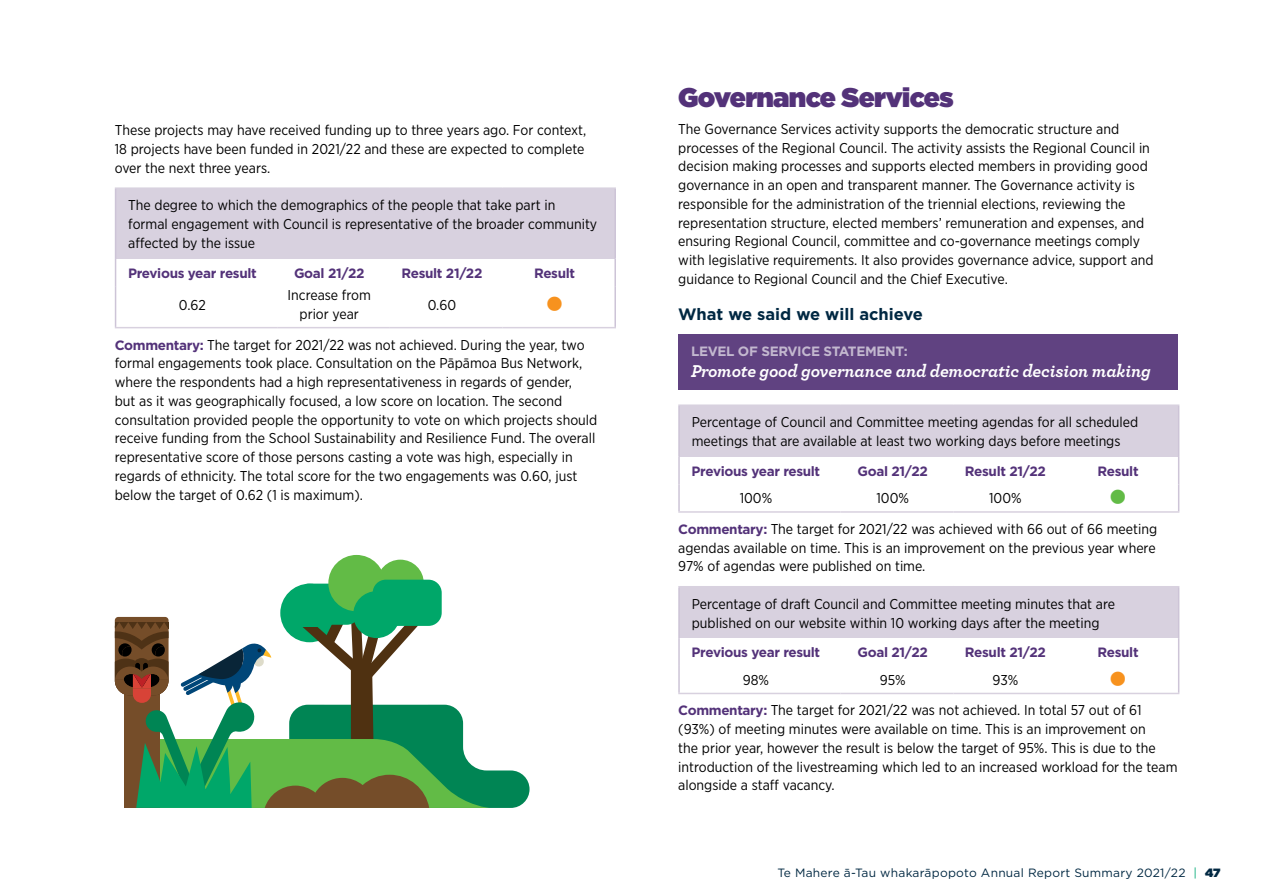
<style>
.page{position:relative;width:1263px;height:893px;background:#fff}
.page>*{position:absolute;margin:0;border:0;box-sizing:border-box;transform-origin:0 0}
.t1{font:900 27px "Gotham";letter-spacing:-.025em;color:#533279}
.t2{font:italic 700 18px "Archer";letter-spacing:-.01em;color:#fff}
.t3{font:700 16.5px "Gotham";color:#012842}
.t4{font:14.25px/18.8px "Gotham Narrow";color:#000}
.t5{font:14.25px "Webdings";color:#f7921e}
.t6{font:14.25px "Webdings";color:#62bb46}
.t7{font:700 13.5px "Gotham";letter-spacing:-.025em;color:#533279}
.t8{font:700 13.5px "Gotham";letter-spacing:-.025em;color:#c3b8cf}
.t9{font:12px "Gotham";letter-spacing:.02em;color:#012842}
.s1{font-family:"Gotham";font-weight:700;font-size:13.5px;color:#533279}
.s2{color:#00aa75}
.s3{font-weight:900}
</style>
<div class="page">
<div style="left:116px;top:188px;width:499px;height:70px;background:#d8d1df"></div>
<hr style="left:115px;top:187px;width:162px;height:2px;background:#d8d1df">
<hr style="left:277px;top:187px;width:113px;height:2px;background:#d8d1df">
<hr style="left:390px;top:187px;width:112px;height:2px;background:#d8d1df">
<hr style="left:502px;top:187px;width:114px;height:2px;background:#d8d1df">
<hr style="left:115px;top:327px;width:162px;height:1px;background:#d8d1df">
<hr style="left:277px;top:327px;width:113px;height:1px;background:#d8d1df">
<hr style="left:390px;top:327px;width:112px;height:1px;background:#d8d1df">
<hr style="left:502px;top:327px;width:114px;height:1px;background:#d8d1df">
<hr style="left:115px;top:189px;width:1px;height:69px;background:#cdc4d7">
<hr style="left:614px;top:189px;width:2px;height:69px;background:#cdc4d7">
<svg style="left:115px;top:258px;width:1px;height:28px"></svg>
<hr style="left:614px;top:258px;width:2px;height:28px;background:#cdc4d7">
<hr style="left:115px;top:286px;width:1px;height:41px;background:#cdc4d7">
<hr style="left:614px;top:286px;width:2px;height:41px;background:#cdc4d7">
<div style="left:678px;top:334px;width:500px;height:56px;background:#604281"></div>
<div style="left:679px;top:405px;width:500px;height:52px;background:#d8d1df"></div>
<hr style="left:678px;top:404px;width:163px;height:2px;background:#d8d1df">
<hr style="left:841px;top:404px;width:112px;height:2px;background:#d8d1df">
<hr style="left:953px;top:404px;width:113px;height:2px;background:#d8d1df">
<hr style="left:1066px;top:404px;width:113px;height:2px;background:#d8d1df">
<hr style="left:678px;top:511px;width:163px;height:2px;background:#d8d1df">
<hr style="left:841px;top:511px;width:112px;height:2px;background:#d8d1df">
<hr style="left:953px;top:511px;width:113px;height:2px;background:#d8d1df">
<hr style="left:1066px;top:511px;width:113px;height:2px;background:#d8d1df">
<hr style="left:678px;top:406px;width:2px;height:51px;background:#cdc4d7">
<hr style="left:1178px;top:406px;width:1px;height:51px;background:#cdc4d7">
<hr style="left:678px;top:457px;width:2px;height:27px;background:#cdc4d7">
<hr style="left:678px;top:484px;width:2px;height:27px;background:#cdc4d7">
<svg style="left:1178px;top:457px;width:1px;height:54px"></svg>
<div style="left:679px;top:587px;width:500px;height:51px;background:#d8d1df"></div>
<hr style="left:678px;top:586px;width:163px;height:1px;background:#d8d1df">
<hr style="left:841px;top:586px;width:112px;height:1px;background:#d8d1df">
<hr style="left:953px;top:586px;width:113px;height:1px;background:#d8d1df">
<hr style="left:1066px;top:586px;width:113px;height:1px;background:#d8d1df">
<hr style="left:678px;top:693px;width:163px;height:1px;background:#d8d1df">
<hr style="left:841px;top:693px;width:112px;height:1px;background:#d8d1df">
<hr style="left:953px;top:693px;width:113px;height:1px;background:#d8d1df">
<hr style="left:1066px;top:693px;width:113px;height:1px;background:#d8d1df">
<hr style="left:678px;top:587px;width:2px;height:51px;background:#cdc4d7">
<hr style="left:1178px;top:587px;width:1px;height:51px;background:#cdc4d7">
<hr style="left:678px;top:638px;width:2px;height:28px;background:#cdc4d7">
<hr style="left:678px;top:666px;width:2px;height:27px;background:#cdc4d7">
<svg style="left:1178px;top:638px;width:1px;height:55px"></svg>
<div style="left:377px;top:560px;width:47px;height:47px;background:#62bb46;border-radius:50%"></div>
<div style="left:328px;top:555px;width:57px;height:56px;background:#62bb46;border-radius:50%"></div>
<svg style="left:115px;top:580px;width:414px;height:228px"></svg>
<p class="t4" style="left:115px;top:121px;width:473px;text-align:justify">These projects may have received funding up to three years ago. For context, 18 projects have been funded in 2021/22 and these are expected to complete over the next three years.</p>
<p class="t4" style="left:128px;top:196px;width:470px">The degree to which the demographics of the people that take part in formal engagement with Council is representative of the broader community affected by the issue</p>
<p class="t7" style="left:128px;top:264px;width:130px">Previous year result</p>
<p class="t7" style="left:294px;top:264px;width:72px">Goal 21/22</p>
<p class="t7" style="left:401px;top:264px;width:82px">Result 21/22</p>
<p class="t7" style="left:534px;top:264px;width:43px">Result</p>
<p class="t4" style="left:179px;top:295px;width:29px">0.62</p>
<p class="t4" style="left:288px;top:286px;width:85px;text-align:center">Increase from prior year</p>
<p class="t4" style="left:428px;top:295px;width:30px">0.60</p>
<p class="t5" style="left:547px;top:297px;width:16px">■</p>
<p class="t4" style="left:115px;top:335px;width:484px"><span class="s1">Commentary:</span> The target for 2021/22 was not achieved. During the year, two formal engagements took place. Consultation on the Pāpāmoa Bus Network, where the respondents had a high representativeness in regards of gender,<br>but as it was geographically focused, a low score on location. The second consultation provided people the opportunity to vote on which projects should receive funding from the School Sustainability and Resilience Fund. The overall representative score of those persons casting a vote was high, especially in regards of ethnicity. The total score for the two engagements was 0.60, just below the target of 0.62 (1 is maximum).</p>
<h1 class="t1" style="left:678px;top:78px;width:277px">Governance Services</h1>
<p class="t4" style="left:678px;top:119px;width:477px">The Governance Services activity supports the democratic structure and processes of the Regional Council. The activity assists the Regional Council in decision making processes and supports elected members in providing good governance in an open and transparent manner. The Governance activity is responsible for the administration of the triennial elections, reviewing the representation structure, elected members’ remuneration and expenses, and ensuring Regional Council, committee and co-governance meetings comply with legislative requirements. It also provides governance advice, support and guidance to Regional Council and the Chief Executive.</p>
<p class="t3" style="left:678px;top:303px;width:246px">What we said we will achieve</p>
<p class="t8" style="left:691px;top:342px;width:218px">LEVEL OF SERVICE STATEMENT:</p>
<p class="t2" style="left:691px;top:357px;width:461px">Promote good governance and democratic decision making</p>
<p class="t4" style="left:692px;top:413px;width:448px">Percentage of Council and Committee meeting agendas for all scheduled meetings that are available at least two working days before meetings</p>
<p class="t7" style="left:692px;top:462px;width:130px">Previous year result</p>
<p class="t7" style="left:857px;top:462px;width:72px">Goal 21/22</p>
<p class="t7" style="left:965px;top:462px;width:82px">Result 21/22</p>
<p class="t7" style="left:1097px;top:462px;width:43px">Result</p>
<p class="t4" style="left:740px;top:488px;width:34px">100%</p>
<p class="t4" style="left:876px;top:488px;width:34px">100%</p>
<p class="t4" style="left:989px;top:488px;width:34px">100%</p>
<p class="t6" style="left:1111px;top:490px;width:16px">■</p>
<p class="t4" style="left:678px;top:519px;width:480px;text-align:justify"><span class="s1">Commentary:</span> The target for 2021/22 was achieved with 66 out of 66 meeting agendas available on time. This is an improvement on the previous year where 97% of agendas were published on time.</p>
<p class="t4" style="left:692px;top:594px;width:425px">Percentage of draft Council and Committee meeting minutes that are published on our website within 10 working days after the meeting</p>
<p class="t7" style="left:692px;top:644px;width:130px">Previous year result</p>
<p class="t7" style="left:857px;top:644px;width:72px">Goal 21/22</p>
<p class="t7" style="left:965px;top:644px;width:82px">Result 21/22</p>
<p class="t7" style="left:1097px;top:644px;width:43px">Result</p>
<p class="t4" style="left:743px;top:670px;width:28px">98%</p>
<p class="t4" style="left:880px;top:670px;width:27px">95%</p>
<p class="t4" style="left:992px;top:670px;width:27px">93%</p>
<p class="t5" style="left:1111px;top:671px;width:16px">■</p>
<p class="t4" style="left:678px;top:701px;width:501px"><span class="s1">Commentary:</span> The target for 2021/22 was not achieved. In total 57 out of 61 (93%) of meeting minutes were available on time. This is an improvement on<br>the prior year, however the result is below the target of 95%. This is due to the introduction of the livestreaming which led to an increased workload for the team alongside a staff vacancy.</p>
<p class="t9" style="left:777px;top:865px;width:445px">Te Mahere ā-Tau whakarāpopoto Annual Report Summary 2021/22 <span class="s2">|</span> <span class="s3">47</span></p>
</div>
